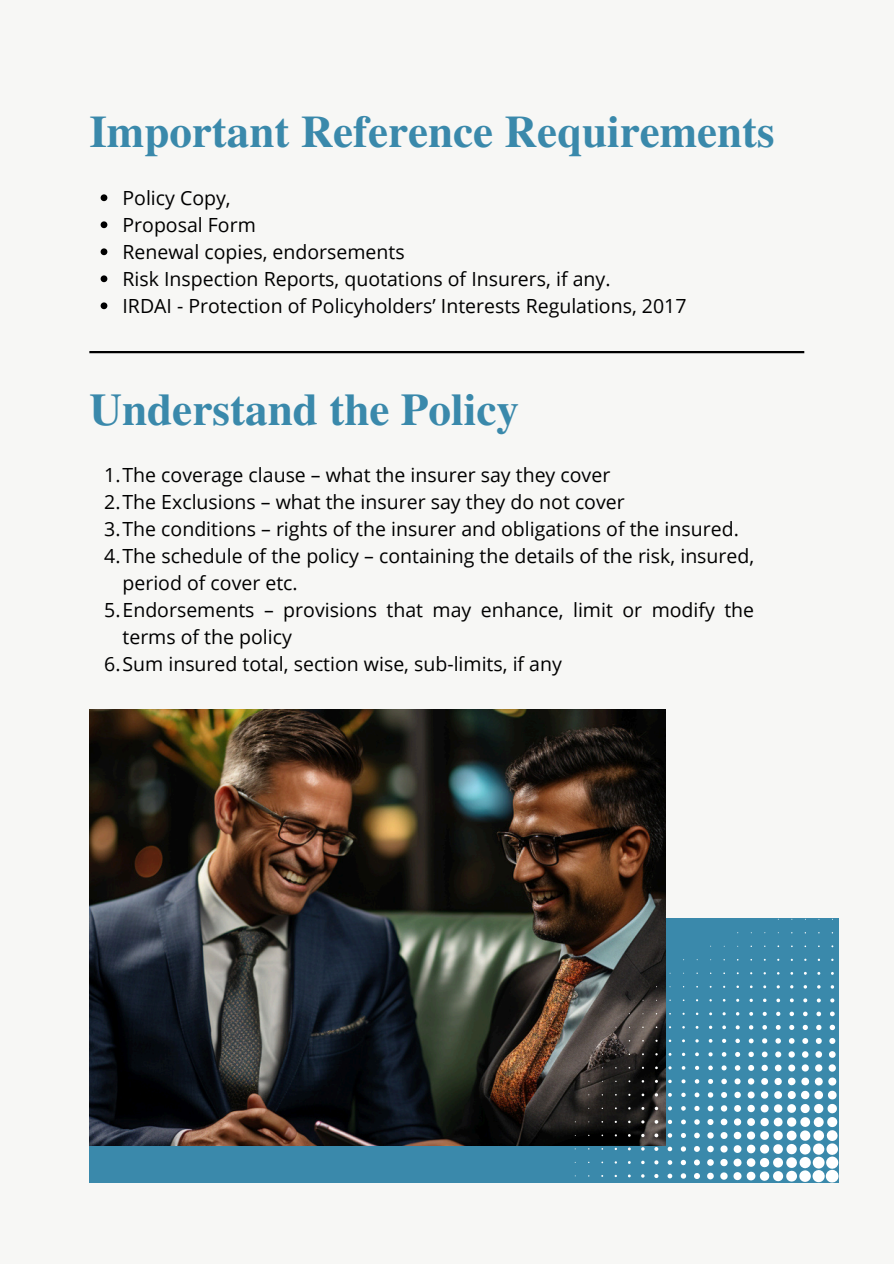
<style>
.page{position:relative;width:894px;height:1264px;background:#fff}
.page>*{position:absolute;margin:0;border:0;box-sizing:border-box;transform-origin:0 0}
.t1{font:700 45.15px "Te X Gyre Termes";color:#3a89ab}
.t2{font:700 45px "Te X Gyre Termes";color:#3a89ab}
.t3{font:19.5px/27px "Open Sans";color:#000}
</style>
<div class="page">
<div style="left:0;top:0;width:893px;height:1263px;background:#f7f7f5"></div>
<div style="left:89px;top:918px;width:749px;height:264px;background:#3a89ab"></div>
<hr style="left:89px;top:351px;width:715px;height:2px;background:#000">
<img style="left:89px;top:709px;width:576px;height:435px">
<svg style="left:720px;top:1172px;width:7px;height:7px"></svg>
<svg style="left:828px;top:1064px;width:7px;height:7px"></svg>
<svg style="left:815px;top:1064px;width:7px;height:7px"></svg>
<svg style="left:720px;top:1159px;width:7px;height:7px"></svg>
<svg style="left:801px;top:1064px;width:7px;height:7px"></svg>
<svg style="left:720px;top:1145px;width:7px;height:7px"></svg>
<svg style="left:788px;top:1064px;width:7px;height:7px"></svg>
<svg style="left:720px;top:1132px;width:7px;height:6px"></svg>
<svg style="left:829px;top:1051px;width:6px;height:6px"></svg>
<svg style="left:707px;top:1172px;width:6px;height:7px"></svg>
<svg style="left:720px;top:1118px;width:7px;height:7px"></svg>
<svg style="left:774px;top:1064px;width:7px;height:7px"></svg>
<svg style="left:815px;top:1051px;width:6px;height:6px"></svg>
<svg style="left:707px;top:1159px;width:6px;height:7px"></svg>
<svg style="left:802px;top:1051px;width:6px;height:6px"></svg>
<svg style="left:707px;top:1145px;width:6px;height:7px"></svg>
<svg style="left:761px;top:1064px;width:7px;height:7px"></svg>
<svg style="left:720px;top:1105px;width:7px;height:6px"></svg>
<svg style="left:707px;top:1132px;width:6px;height:6px"></svg>
<svg style="left:788px;top:1051px;width:6px;height:6px"></svg>
<svg style="left:694px;top:1173px;width:6px;height:6px"></svg>
<svg style="left:775px;top:1051px;width:6px;height:6px"></svg>
<svg style="left:707px;top:1119px;width:6px;height:5px"></svg>
<svg style="left:829px;top:1038px;width:6px;height:6px"></svg>
<svg style="left:733px;top:1077px;width:105px;height:105px"></svg>
<svg style="left:721px;top:1092px;width:5px;height:5px"></svg>
<svg style="left:748px;top:1065px;width:6px;height:5px"></svg>
<svg style="left:815px;top:1038px;width:6px;height:5px"></svg>
<svg style="left:694px;top:1159px;width:6px;height:6px"></svg>
<svg style="left:801px;top:1037px;width:7px;height:7px"></svg>
<svg style="left:694px;top:1146px;width:5px;height:5px"></svg>
<svg style="left:761px;top:1051px;width:6px;height:6px"></svg>
<svg style="left:707px;top:1105px;width:6px;height:6px"></svg>
<svg style="left:788px;top:1038px;width:6px;height:5px"></svg>
<svg style="left:694px;top:1132px;width:6px;height:6px"></svg>
<svg style="left:734px;top:1065px;width:6px;height:5px"></svg>
<svg style="left:720px;top:1078px;width:7px;height:6px"></svg>
<svg style="left:775px;top:1038px;width:6px;height:5px"></svg>
<svg style="left:694px;top:1119px;width:5px;height:5px"></svg>
<svg style="left:829px;top:1024px;width:5px;height:6px"></svg>
<svg style="left:748px;top:1051px;width:5px;height:6px"></svg>
<svg style="left:680px;top:1173px;width:6px;height:5px"></svg>
<svg style="left:707px;top:1092px;width:6px;height:5px"></svg>
<svg style="left:816px;top:1024px;width:5px;height:6px"></svg>
<svg style="left:680px;top:1159px;width:6px;height:6px"></svg>
<svg style="left:680px;top:1146px;width:5px;height:5px"></svg>
<svg style="left:802px;top:1024px;width:5px;height:6px"></svg>
<svg style="left:694px;top:1105px;width:5px;height:6px"></svg>
<svg style="left:762px;top:1038px;width:5px;height:5px"></svg>
<svg style="left:721px;top:1065px;width:5px;height:5px"></svg>
<svg style="left:789px;top:1024px;width:5px;height:5px"></svg>
<svg style="left:681px;top:1133px;width:4px;height:4px"></svg>
<svg style="left:708px;top:1078px;width:5px;height:5px"></svg>
<svg style="left:735px;top:1051px;width:5px;height:5px"></svg>
<svg style="left:775px;top:1025px;width:5px;height:4px"></svg>
<svg style="left:748px;top:1038px;width:5px;height:5px"></svg>
<svg style="left:681px;top:1119px;width:4px;height:5px"></svg>
<svg style="left:694px;top:1092px;width:5px;height:5px"></svg>
<svg style="left:667px;top:1173px;width:5px;height:5px"></svg>
<svg style="left:830px;top:1011px;width:4px;height:5px"></svg>
<svg style="left:667px;top:1160px;width:5px;height:4px"></svg>
<svg style="left:708px;top:1065px;width:4px;height:5px"></svg>
<svg style="left:681px;top:1106px;width:4px;height:4px"></svg>
<svg style="left:816px;top:1011px;width:4px;height:5px"></svg>
<svg style="left:762px;top:1025px;width:4px;height:4px"></svg>
<svg style="left:721px;top:1052px;width:5px;height:4px"></svg>
<svg style="left:667px;top:1146px;width:5px;height:5px"></svg>
<svg style="left:803px;top:1011px;width:4px;height:5px"></svg>
<svg style="left:667px;top:1133px;width:5px;height:4px"></svg>
<svg style="left:694px;top:1079px;width:5px;height:4px"></svg>
<svg style="left:735px;top:1038px;width:5px;height:5px"></svg>
<svg style="left:789px;top:1011px;width:4px;height:5px"></svg>
<svg style="left:749px;top:1025px;width:4px;height:4px"></svg>
<svg style="left:681px;top:1092px;width:4px;height:5px"></svg>
<svg style="left:776px;top:1011px;width:4px;height:5px"></svg>
<svg style="left:667px;top:1119px;width:5px;height:4px"></svg>
<svg style="left:695px;top:1065px;width:4px;height:4px"></svg>
<svg style="left:722px;top:1038px;width:4px;height:5px"></svg>
<svg style="left:654px;top:1174px;width:4px;height:4px"></svg>
<svg style="left:708px;top:1052px;width:4px;height:4px"></svg>
<svg style="left:830px;top:998px;width:4px;height:4px"></svg>
<svg style="left:762px;top:1011px;width:4px;height:4px"></svg>
<svg style="left:816px;top:998px;width:4px;height:4px"></svg>
<svg style="left:654px;top:1160px;width:4px;height:4px"></svg>
<svg style="left:681px;top:1079px;width:4px;height:4px"></svg>
<svg style="left:735px;top:1025px;width:4px;height:4px"></svg>
<svg style="left:803px;top:998px;width:4px;height:4px"></svg>
<svg style="left:654px;top:1147px;width:4px;height:3px"></svg>
<svg style="left:789px;top:998px;width:4px;height:4px"></svg>
<svg style="left:654px;top:1133px;width:4px;height:4px"></svg>
<svg style="left:654px;top:1119px;width:4px;height:4px"></svg>
<svg style="left:654px;top:1106px;width:4px;height:4px"></svg>
<svg style="left:654px;top:1093px;width:4px;height:3px"></svg>
<svg style="left:641px;top:1133px;width:3px;height:4px"></svg>
<svg style="left:101px;top:194px;width:6px;height:7px"></svg>
<svg style="left:101px;top:221px;width:6px;height:7px"></svg>
<svg style="left:101px;top:248px;width:6px;height:7px"></svg>
<svg style="left:101px;top:275px;width:6px;height:7px"></svg>
<svg style="left:101px;top:302px;width:6px;height:7px"></svg>
<p class="t2" style="left:89px;top:97px;width:686px">Important Reference Requirements</p>
<p class="t3" style="left:122px;top:183px;width:110px">Policy Copy,</p>
<p class="t3" style="left:122px;top:210px;width:135px">Proposal Form</p>
<p class="t3" style="left:122px;top:237px;width:283px">Renewal copies, endorsements</p>
<p class="t3" style="left:122px;top:264px;width:489px">Risk Inspection Reports, quotations of Insurers, if any.</p>
<h1 class="t3" style="left:122px;top:291px;width:565px">IRDAI - Protection of Policyholders’ Interests Regulations, 2017</h1>
<h1 class="t1" style="left:89px;top:375px;width:431px">Understand the Policy</h1>
<p class="t3" style="left:104px;top:460px;width:507px">1.The coverage clause – what the insurer say they cover</p>
<p class="t3" style="left:104px;top:487px;width:522px">2.The Exclusions – what the insurer say they do not cover</p>
<p class="t3" style="left:104px;top:514px;width:636px">3.The conditions – rights of the insurer and obligations of the insured.</p>
<p class="t3" style="left:122px;top:541px;width:633px;text-indent:-18px">4.The schedule of the policy – containing the details of the risk, insured, period of cover etc.</p>
<p class="t3" style="left:122px;top:595px;width:633px;text-indent:-18px">5.Endorsements – provisions that may enhance, limit or modify the terms of the policy</p>
<p class="t3" style="left:104px;top:649px;width:459px">6.Sum insured total, section wise, sub-limits, if any</p>
</div>
